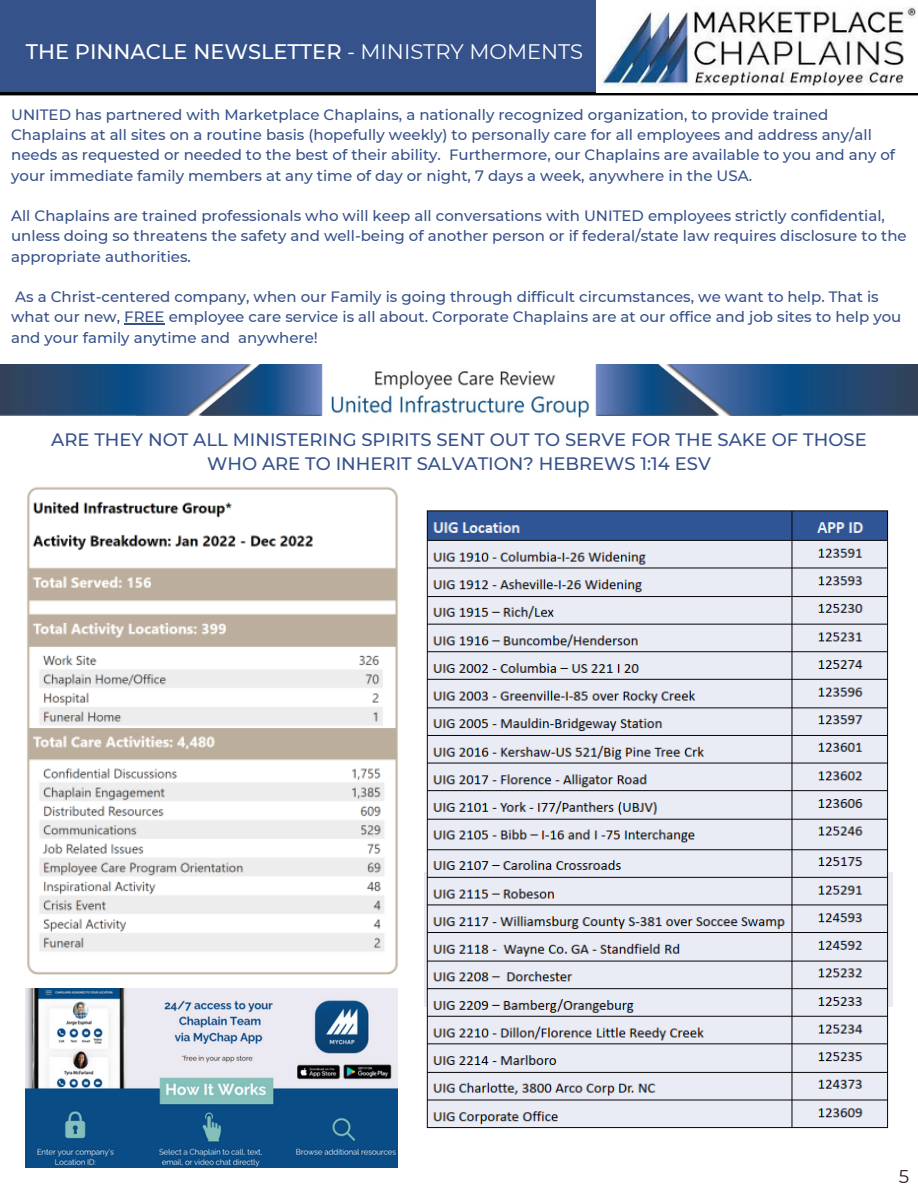
<style>
.page{position:relative;width:918px;height:1188px;background:#fff}
.page>*{position:absolute;margin:0;border:0;box-sizing:border-box;transform-origin:0 0}
.t1{font:500 21px "Montserrat";color:#fff}
.t2{font:18.45px "Montserrat";color:#291b25}
.t3{font:500 18px/24.8px "Montserrat";color:#36528b;text-align:center}
.t4{font:500 15px/20.2px "Montserrat";color:#36528b}
.s1{font-weight:400}
</style>
<div class="page">
<div style="left:0;top:0;width:918px;height:94px;background:#36528b"></div>
<hr style="left:0;top:92px;width:918px;height:3px;background:#000">
<img style="left:597px;top:0;width:321px;height:92px">
<img style="left:27px;top:487px;width:371px;height:241px">
<img style="left:331px;top:370px;width:258px;height:48px">
<img style="left:0;top:364px;width:322px;height:52px">
<img style="left:596px;top:364px;width:322px;height:52px">
<img style="left:27px;top:728px;width:371px;height:247px">
<img style="left:26px;top:988px;width:371px;height:179px">
<img style="left:424px;top:510px;width:468px;height:619px">
<hr style="left:124px;top:324px;width:41px;height:1px;background:#36528b">
<h1 class="t1" style="left:26px;top:38px;width:559px">THE PINNACLE NEWSLETTER <span class="s1">- MINISTRY MOMENTS</span></h1>
<p class="t4" style="left:11px;top:104px;width:886px">UNITED has partnered with Marketplace Chaplains, a nationally recognized organization, to provide trained Chaplains at all sites on a routine basis (hopefully weekly) to personally care for all employees and address any/all needs as requested or needed to the best of their ability. Furthermore, our Chaplains are available to you and any of your immediate family members at any time of day or night, 7 days a week, anywhere in the USA.</p>
<p class="t4" style="left:11px;top:206px;width:897px">All Chaplains are trained professionals who will keep all conversations with UNITED employees strictly confidential, unless doing so threatens the safety and well-being of another person or if federal/state law requires disclosure to the appropriate authorities.</p>
<p class="t4" style="left:11px;top:287px;width:892px">As a Christ-centered company, when our Family is going through difficult circumstances, we want to help. That is what our new, FREE employee care service is all about. Corporate Chaplains are at our office and job sites to help you and your family anytime and anywhere!</p>
<p class="t3" style="left:51px;top:427px;width:817px">ARE THEY NOT ALL MINISTERING SPIRITS SENT OUT TO SERVE FOR THE SAKE OF THOSE<br>WHO ARE TO INHERIT SALVATION? HEBREWS 1:14 ESV</p>
<p class="t2" style="left:899px;top:1165px;width:12px">5</p>
</div>
